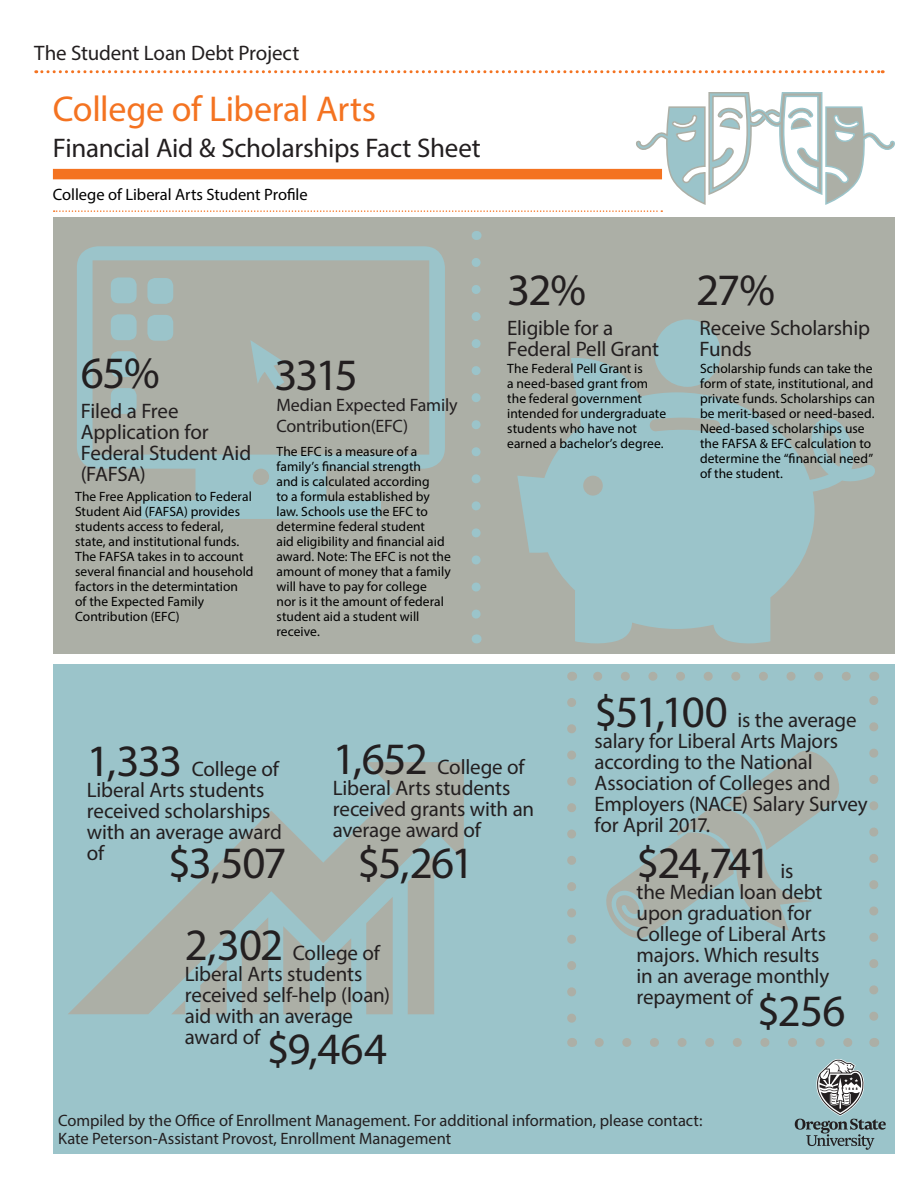
<style>
.page{position:relative;width:918px;height:1188px;background:#fff}
.page>*{position:absolute;margin:0;border:0;box-sizing:border-box;transform-origin:0 0}
.Title_large{font:45px "Myriad Pro";letter-spacing:-.045em;color:#231f20}
.Title_large-2{font:36px "Myriad Pro";letter-spacing:-.01em;color:#f47321}
.Intro_copy{font:27px "Myriad Pro";letter-spacing:-.01em;color:#231f20}
.Title_large-3{font:21px/21px "Myriad Pro";letter-spacing:-.01em;color:#231f20}
.Title_large-4{font:18px/21px "Myriad Pro";letter-spacing:-.01em;color:#231f20}
.Copy{font:16.5px/18px "Myriad Pro";letter-spacing:-.005em;color:#231f20}
.Subhead_1{font:16.5px "Myriad Pro";letter-spacing:-.005em;color:#000}
.Copy-2{font:13.5px/15px "Myriad Pro";letter-spacing:.005em;color:#000}
.s1{font-size:45px}
.s2{font-size:21px}
</style>
<div class="page">
<div style="left:53px;top:664px;width:841px;height:490px;background:#9bc4ca"></div>
<div style="left:53px;top:217px;width:841px;height:437px;background:#acafa6"></div>
<svg style="left:517px;top:358px;width:358px;height:286px;fill:#9bc4ca"></svg>
<div style="left:654px;top:319px;width:67px;height:68px;background:#9bc4ca;border-radius:50%"></div>
<svg style="left:77px;top:246px;width:368px;height:273px"></svg>
<svg style="left:472px;top:262px;width:9px;height:357px"></svg>
<svg style="left:567px;top:702px;width:9px;height:321px"></svg>
<svg style="left:599px;top:1038px;width:253px;height:9px"></svg>
<svg style="left:869px;top:696px;width:9px;height:320px"></svg>
<svg style="left:593px;top:672px;width:253px;height:9px"></svg>
<svg style="left:606px;top:751px;width:233px;height:187px"></svg>
<svg style="left:68px;top:762px;width:396px;height:252px"></svg>
<svg style="left:36px;top:70px;width:859px;height:142px"></svg>
<svg style="left:795px;top:1059px;width:91px;height:91px"></svg>
<h3 class="Title_large-3" style="left:34px;top:42px;width:267px">The Student Loan Debt Project</h3>
<p class="Title_large-2" style="left:53px;top:87px;width:325px">College of Liberal Arts</p>
<p class="Intro_copy" style="left:53px;top:131px;width:429px">Financial Aid &amp; Scholarships Fact Sheet</p>
<p class="Subhead_1" style="left:53px;top:184px;width:256px">College of Liberal Arts Student Profile</p>
<p class="Title_large" style="left:81px;top:345px;width:80px">65%</p>
<p class="Title_large-3" style="left:81px;top:400px;width:172px">Filed a Free<br>Application for<br>Federal Student Aid (FAFSA)</p>
<p class="Copy-2" style="left:75px;top:489px;width:180px">The Free Application to Federal<br>Student Aid (FAFSA) provides students access to federal, state, and institutional funds.<br>The FAFSA takes in to account several financial and household factors in the determintation<br>of the Expected Family<br>Contribution (EFC)</p>
<p class="Title_large" style="left:274px;top:347px;width:85px">3315</p>
<p class="Title_large-4" style="left:276px;top:394px;width:183px">Median Expected Family<br>Contribution(EFC)</p>
<p class="Copy-2" style="left:276px;top:443px;width:176px">The EFC is a measure of a family’s financial strength<br>and is calculated according<br>to a formula established by law. Schools use the EFC to determine federal student<br>aid eligibility and financial aid award. Note: The EFC is not the amount of money that a family will have to pay for college<br>nor is it the amount of federal student aid a student will receive.</p>
<p class="Title_large" style="left:507px;top:262px;width:80px">32%</p>
<p class="Title_large-3" style="left:507px;top:317px;width:153px">Eligible for a<br>Federal Pell Grant</p>
<p class="Copy-2" style="left:507px;top:361px;width:160px">The Federal Pell Grant is<br>a need-based grant from the federal government intended for undergraduate students who have not earned a bachelor’s degree.</p>
<p class="Title_large" style="left:696px;top:262px;width:81px">27%</p>
<p class="Title_large-3" style="left:700px;top:317px;width:172px">Receive Scholarship<br>Funds</p>
<p class="Copy-2" style="left:700px;top:361px;width:176px">Scholarship funds can take the form of state, institutional, and private funds. Scholarships can be merit-based or need-based.<br>Need-based scholarships use the FAFSA &amp; EFC calculation to determine the “financial need” of the student.</p>
<p class="Title_large-3" style="left:87px;top:758px;width:197px"><span class="s1">1,333</span> College of<br>Liberal Arts students received scholarships with an average award of</p>
<p class="Title_large" style="left:168px;top:835px;width:120px">$3,507</p>
<p class="Title_large-3" style="left:333px;top:756px;width:203px"><span class="s1">1,652</span> College of<br>Liberal Arts students received grants with an average award of</p>
<p class="Title_large" style="left:357px;top:835px;width:118px">$5,261</p>
<p class="Title_large-3" style="left:185px;top:942px;width:207px"><span class="s1">2,302</span> College of<br>Liberal Arts students received self-help (loan) aid with an average award of</p>
<p class="Title_large" style="left:267px;top:1021px;width:122px">$9,464</p>
<p class="Title_large-3" style="left:595px;top:709px;width:275px"><span class="s1">$51,100</span> is the average salary for Liberal Arts Majors according to the National<br>Association of Colleges and<br>Employers (NACE) Salary Survey for April 2017.</p>
<p class="Title_large" style="left:637px;top:835px;width:158px">$24,741 <span class="s2">is</span></p>
<p class="Title_large-3" style="left:637px;top:881px;width:194px">the Median loan debt upon graduation for<br>College of Liberal Arts majors. Which results in an average monthly repayment of</p>
<p class="Title_large" style="left:757px;top:983px;width:90px">$256</p>
<p class="Copy" style="left:58px;top:1111px;width:646px">Compiled by the Office of Enrollment Management. For additional information, please contact:<br>Kate Peterson-Assistant Provost, Enrollment Management</p>
<p class="Copy" style="left:336px;top:1116px;width:96px">Kate Peterson</p>
</div>
